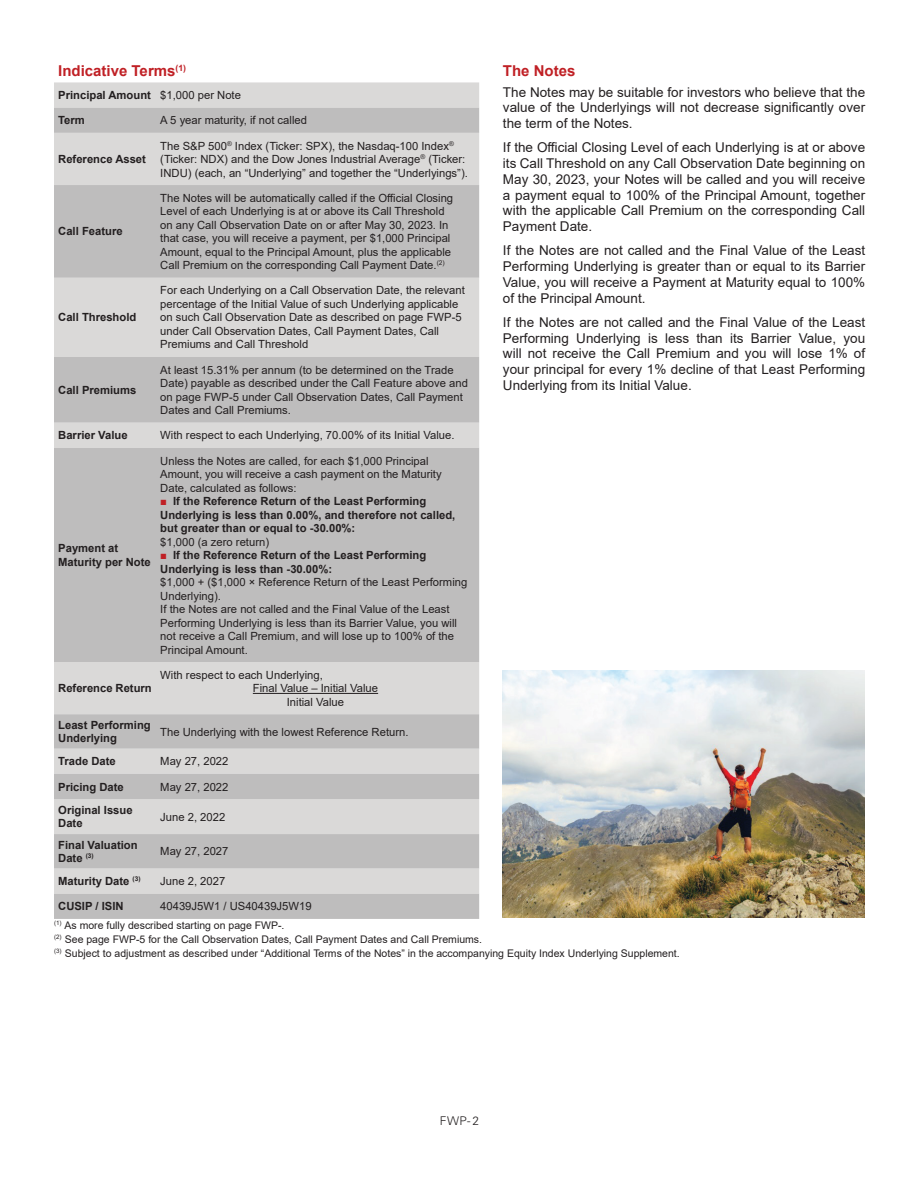
<style>
.page{position:relative;width:918px;height:1188px;background:#fff}
.page>*{position:absolute;margin:0;border:0;box-sizing:border-box;transform-origin:0 0}
.t1{font:700 15px "Arial";color:#c02025}
.t2{font:13.5px/15.8px "Arial";color:#231f20;text-align:justify}
.t3{font:300 12px "Univers";color:#231f20}
.t4{font:11.25px/13.5px "Arial";color:#231f20}
.t5{font:700 11.25px/13.5px "Arial";color:#231f20}
.t6{font:10.5px/14px "Arial";color:#231f20}
.s1{font-weight:400}
.s2{color:#c02025}
</style>
<div class="page">
<div style="left:54px;top:82px;width:425px;height:26px;background:#dad9d8"></div>
<svg style="left:54px;top:108px;width:425px;height:811px;background:#c8c7c6"></svg>
<hr style="left:253px;top:693px;width:125px;height:1px;background:#231f20">
<img style="left:503px;top:671px;width:361px;height:246px">
<h1 class="t1" style="left:58px;top:61px;width:129px">Indicative Terms<sup>(1)</sup></h1>
<h1 class="t1" style="left:503px;top:61px;width:74px">The Notes</h1>
<p class="t5" style="left:58px;top:89px;width:184px">Principal Amount <span class="s1">$1,000 per Note</span></p>
<p class="t5" style="left:58px;top:114px;width:28px">Term</p>
<p class="t4" style="left:160px;top:114px;width:148px">A 5 year maturity, if not called</p>
<p class="t5" style="left:58px;top:152px;width:89px">Reference Asset</p>
<p class="t2" style="left:503px;top:84px;width:364px">The Notes may be suitable for investors who believe that the value of the Underlyings will not decrease significantly over the term of the Notes.</p>
<p class="t2" style="left:503px;top:140px;width:364px">If the Official Closing Level of each Underlying is at or above its Call Threshold on any Call Observation Date beginning on May 30, 2023, your Notes will be called and you will receive a payment equal to 100% of the Principal Amount, together with the applicable Call Premium on the corresponding Call Payment Date.</p>
<p class="t2" style="left:503px;top:243px;width:364px">If the Notes are not called and the Final Value of the Least Performing Underlying is greater than or equal to its Barrier Value, you will receive a Payment at Maturity equal to 100% of the Principal Amount.</p>
<p class="t2" style="left:503px;top:314px;width:364px">If the Notes are not called and the Final Value of the Least Performing Underlying is less than its Barrier Value, you will not receive the Call Premium and you will lose 1% of your principal for every 1% decline of that Least Performing Underlying from its Initial Value.</p>
<p class="t4" style="left:160px;top:139px;width:309px">The S&amp;P 500<sup>®</sup> Index (Ticker: SPX), the Nasdaq-100 Index<sup>® </sup>(Ticker: NDX) and the Dow Jones Industrial Average<sup>®</sup> (Ticker:<br>INDU) (each, an “Underlying” and together the “Underlyings”).</p>
<p class="t4" style="left:160px;top:191px;width:294px">The Notes will be automatically called if the Official Closing Level of each Underlying is at or above its Call Threshold on any Call Observation Date on or after May 30, 2023. In that case, you will receive a payment, per $1,000 Principal Amount, equal to the Principal Amount, plus the applicable Call Premium on the corresponding Call Payment Date.<sup>(2)</sup></p>
<p class="t5" style="left:58px;top:225px;width:66px">Call Feature</p>
<p class="t4" style="left:160px;top:284px;width:306px">For each Underlying on a Call Observation Date, the relevant percentage of the Initial Value of such Underlying applicable on such Call Observation Date as described on page FWP-5 under Call Observation Dates, Call Payment Dates, Call Premiums and Call Threshold</p>
<p class="t5" style="left:58px;top:311px;width:80px">Call Threshold</p>
<p class="t4" style="left:160px;top:363px;width:309px">At least 15.31% per annum (to be determined on the Trade Date) payable as described under the Call Feature above and on page FWP-5 under Call Observation Dates, Call Payment Dates and Call Premiums.</p>
<p class="t5" style="left:58px;top:383px;width:80px">Call Premiums</p>
<p class="t5" style="left:58px;top:429px;width:71px">Barrier Value</p>
<p class="t4" style="left:160px;top:429px;width:296px">With respect to each Underlying, 70.00% of its Initial Value.</p>
<p class="t5" style="left:58px;top:542px;width:94px">Payment at<br>Maturity per Note</p>
<p class="t5" style="left:58px;top:682px;width:95px">Reference Return</p>
<p class="t4" style="left:160px;top:454px;width:283px">Unless the Notes are called, for each $1,000 Principal<br>Amount, you will receive a cash payment on the Maturity<br>Date, calculated as follows:</p>
<p class="t5" style="left:160px;top:494px;width:297px"><span class="s2">■</span> If the Reference Return of the Least Performing<br>Underlying is less than 0.00%, and therefore not called, but greater than or equal to -30.00%:</p>
<p class="t4" style="left:160px;top:535px;width:110px">$1,000 (a zero return)</p>
<p class="t5" style="left:160px;top:548px;width:267px"><span class="s2">■</span> If the Reference Return of the Least Performing<br>Underlying is less than -30.00%:</p>
<p class="t4" style="left:160px;top:575px;width:309px">$1,000 + ($1,000 × Reference Return of the Least Performing Underlying).<br>If the Notes are not called and the Final Value of the Least Performing Underlying is less than its Barrier Value, you will not receive a Call Premium, and will lose up to 100% of the Principal Amount.</p>
<p class="t4" style="left:160px;top:668px;width:164px">With respect to each Underlying,</p>
<p class="t4" style="left:253px;top:681px;width:127px">Final Value – Initial Value</p>
<p class="t4" style="left:287px;top:695px;width:59px">Initial Value</p>
<p class="t5" style="left:58px;top:718px;width:94px">Least Performing<br>Underlying</p>
<p class="t4" style="left:160px;top:725px;width:250px">The Underlying with the lowest Reference Return.</p>
<p class="t5" style="left:58px;top:755px;width:59px">Trade Date</p>
<p class="t4" style="left:160px;top:755px;width:70px">May 27, 2022</p>
<p class="t5" style="left:58px;top:780px;width:67px">Pricing Date</p>
<p class="t4" style="left:160px;top:780px;width:70px">May 27, 2022</p>
<p class="t5" style="left:58px;top:803px;width:76px">Original Issue<br>Date</p>
<p class="t4" style="left:160px;top:810px;width:67px">June 2, 2022</p>
<p class="t5" style="left:58px;top:838px;width:81px">Final Valuation<br>Date <sup>(3)</sup></p>
<p class="t4" style="left:160px;top:845px;width:70px">May 27, 2027</p>
<p class="t5" style="left:58px;top:875px;width:84px">Maturity Date <sup>(3)</sup></p>
<p class="t4" style="left:160px;top:874px;width:67px">June 2, 2027</p>
<p class="t5" style="left:58px;top:900px;width:67px">CUSIP / ISIN</p>
<p class="t4" style="left:160px;top:900px;width:153px">40439J5W1 / US40439J5W19</p>
<p class="t6" style="left:54px;top:918px;width:627px"><sup>(1)</sup> As more fully described starting on page FWP-.<br><sup>(2)</sup> See page FWP-5 for the Call Observation Dates, Call Payment Dates and Call Premiums.<br><sup>(3)</sup> Subject to adjustment as described under “Additional Terms of the Notes” in the accompanying Equity Index Underlying Supplement.</p>
<p class="t3" style="left:440px;top:1114px;width:41px">FWP- 2</p>
</div>
